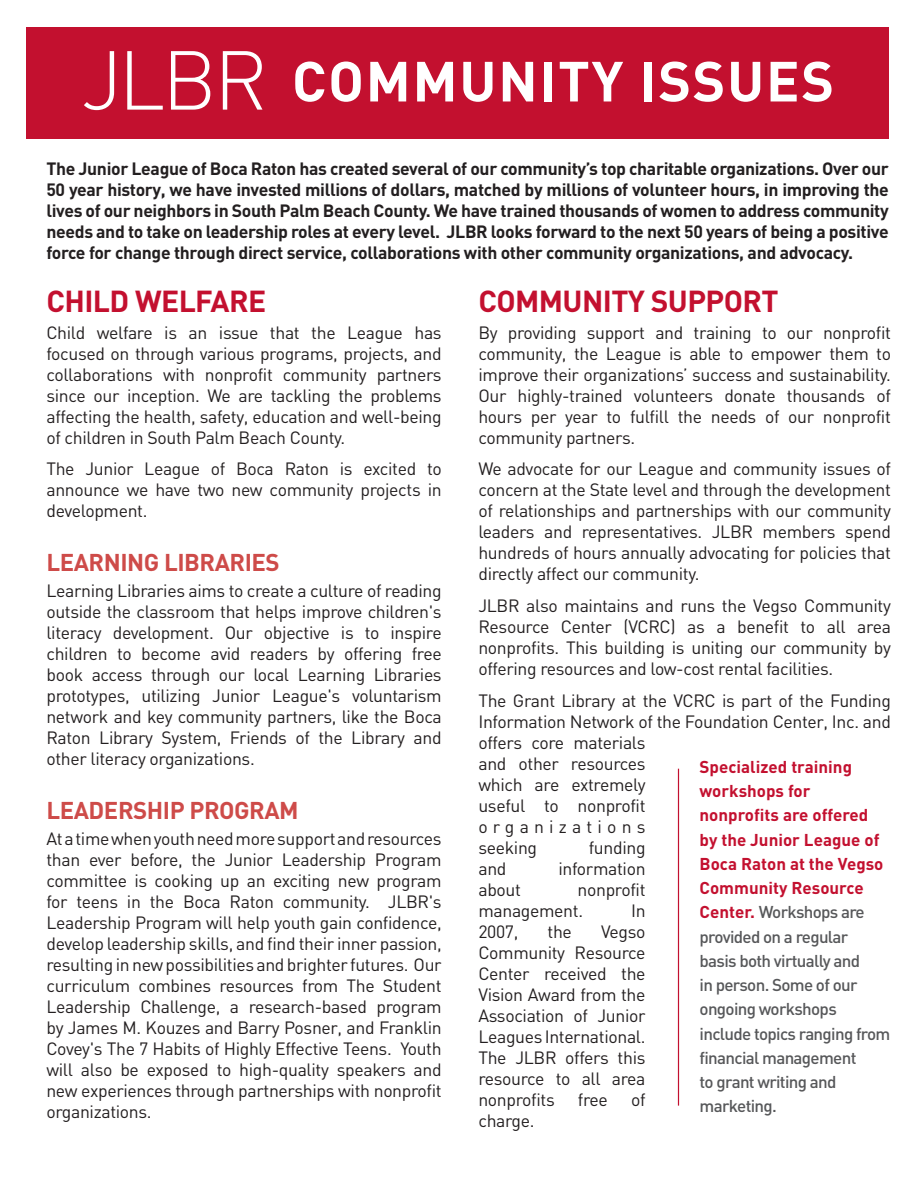
<style>
.page{position:relative;width:918px;height:1188px;background:#fff}
.page>*{position:absolute;margin:0;border:0;box-sizing:border-box;transform-origin:0 0}
.t1{font:700 55.65px "DIN";letter-spacing:.03em;color:#fff}
.t2{font:700 30px "DIN";letter-spacing:-.02em;color:#c3102f}
.t3{font:700 24px "DIN";letter-spacing:-.02em;color:#ce4b49}
.t4{font:17.7px/21px "DIN";letter-spacing:-.02em;color:#231f20;text-align:justify}
.t5{font:700 17.7px/21px "DIN";letter-spacing:-.02em;color:#231f20;text-align:justify}
.t6{font:500 16.95px/24.3px "DIN";letter-spacing:-.04em;color:#57585a}
.s1{font-weight:300;font-size:82.2px}
.s2{font-weight:700;color:#c3102f}
</style>
<div class="page">
<div style="left:27px;top:27px;width:862px;height:111px;background:#c3102f"></div>
<hr style="left:678px;top:769px;width:1px;height:337px;background:#c3102f">
<p class="t1" style="left:81px;top:45px;width:754px"><span class="s1">JLBR</span> COMMUNITY ISSUES</p>
<p class="t5" style="left:46px;top:157px;width:844px">The Junior League of Boca Raton has created several of our community’s top charitable organizations. Over our 50 year history, we have invested millions of dollars, matched by millions of volunteer hours, in improving the lives of our neighbors in South Palm Beach County. We have trained thousands of women to address community needs and to take on leadership roles at every level. JLBR looks forward to the next 50 years of being a positive force for change through direct service, collaborations with other community organizations, and advocacy.</p>
<p class="t2" style="left:46px;top:282px;width:221px">CHILD WELFARE</p>
<p class="t4" style="left:46px;top:321px;width:397px">Child welfare is an issue that the League has focused on through various programs, projects, and collaborations with nonprofit community partners since our inception. We are tackling the problems affecting the health, safety, education and well-being of children in South Palm Beach County.</p>
<p class="t4" style="left:46px;top:458px;width:397px">The Junior League of Boca Raton is excited to announce we have two new community projects in development.</p>
<p class="t3" style="left:46px;top:546px;width:235px">LEARNING LIBRARIES</p>
<p class="t4" style="left:46px;top:580px;width:397px">Learning Libraries aims to create a culture of reading outside the classroom that helps improve children's literacy development. Our objective is to inspire children to become avid readers by offering free book access through our local Learning Libraries prototypes, utilizing Junior League's voluntarism network and key community partners, like the Boca Raton Library System, Friends of the Library and other literacy organizations.</p>
<p class="t3" style="left:46px;top:794px;width:254px">LEADERSHIP PROGRAM</p>
<p class="t4" style="left:46px;top:828px;width:397px">At a time when youth need more support and resources than ever before, the Junior Leadership Program committee is cooking up an exciting new program for teens in the Boca Raton community. JLBR's Leadership Program will help youth gain confidence, develop leadership skills, and find their inner passion, resulting in new possibilities and brighter futures. Our curriculum combines resources from The Student Leadership Challenge, a research-based program by James M. Kouzes and Barry Posner, and Franklin Covey's The 7 Habits of Highly Effective Teens. Youth will also be exposed to high-quality speakers and new experiences through partnerships with nonprofit organizations.</p>
<p class="t2" style="left:478px;top:282px;width:302px">COMMUNITY SUPPORT</p>
<p class="t4" style="left:478px;top:321px;width:414px">By providing support and training to our nonprofit community, the League is able to empower them to improve their organizations’ success and sustainability.<br>Our highly-trained volunteers donate thousands of hours per year to fulfill the needs of our nonprofit community partners.</p>
<p class="t4" style="left:478px;top:458px;width:414px">We advocate for our League and community issues of concern at the State level and through the development of relationships and partnerships with our community leaders and representatives. JLBR members spend hundreds of hours annually advocating for policies that directly affect our community.</p>
<p class="t4" style="left:478px;top:595px;width:414px">JLBR also maintains and runs the Vegso Community Resource Center (VCRC) as a benefit to all area nonprofits. This building is uniting our community by offering resources and low-cost rental facilities.</p>
<p class="t4" style="left:478px;top:690px;width:414px;text-align:left">The Grant Library at the VCRC is part of the Funding<br>Information Network of the Foundation Center, Inc. and offers core materials<br>and other resources<br>which are extremely<br>useful to nonprofit<br>organizations<br>seeking</p>
<p class="t6" style="left:700px;top:754px;width:192px"><span class="s2">Specialized training workshops for nonprofits are offered by the Junior League of<br>Boca Raton at the Vegso<br>Community Resource<br>Center.</span> Workshops are provided on a regular<br>basis both virtually and<br>in person. Some of our ongoing workshops include topics ranging from financial management<br>to grant writing and marketing.</p>
<p class="t4" style="left:589px;top:837px;width:58px">funding</p>
<p class="t4" style="left:478px;top:858px;width:30px">and</p>
<p class="t4" style="left:558px;top:858px;width:89px">information</p>
<p class="t4" style="left:478px;top:879px;width:44px">about</p>
<p class="t4" style="left:478px;top:879px;width:169px;text-indent:99px">nonprofit management.</p>
<p class="t4" style="left:631px;top:900px;width:16px">In</p>
<p class="t4" style="left:478px;top:921px;width:42px">2007,</p>
<p class="t4" style="left:548px;top:921px;width:26px">the</p>
<p class="t4" style="left:478px;top:921px;width:169px;text-indent:123px">Vegso Community Resource Center received the Vision Award from the Association of Junior Leagues International.<br>The JLBR offers this resource to all area nonprofits</p>
<p class="t4" style="left:578px;top:1089px;width:31px">free</p>
<p class="t4" style="left:631px;top:1089px;width:16px">of</p>
<p class="t4" style="left:478px;top:1110px;width:58px">charge.</p>
</div>
